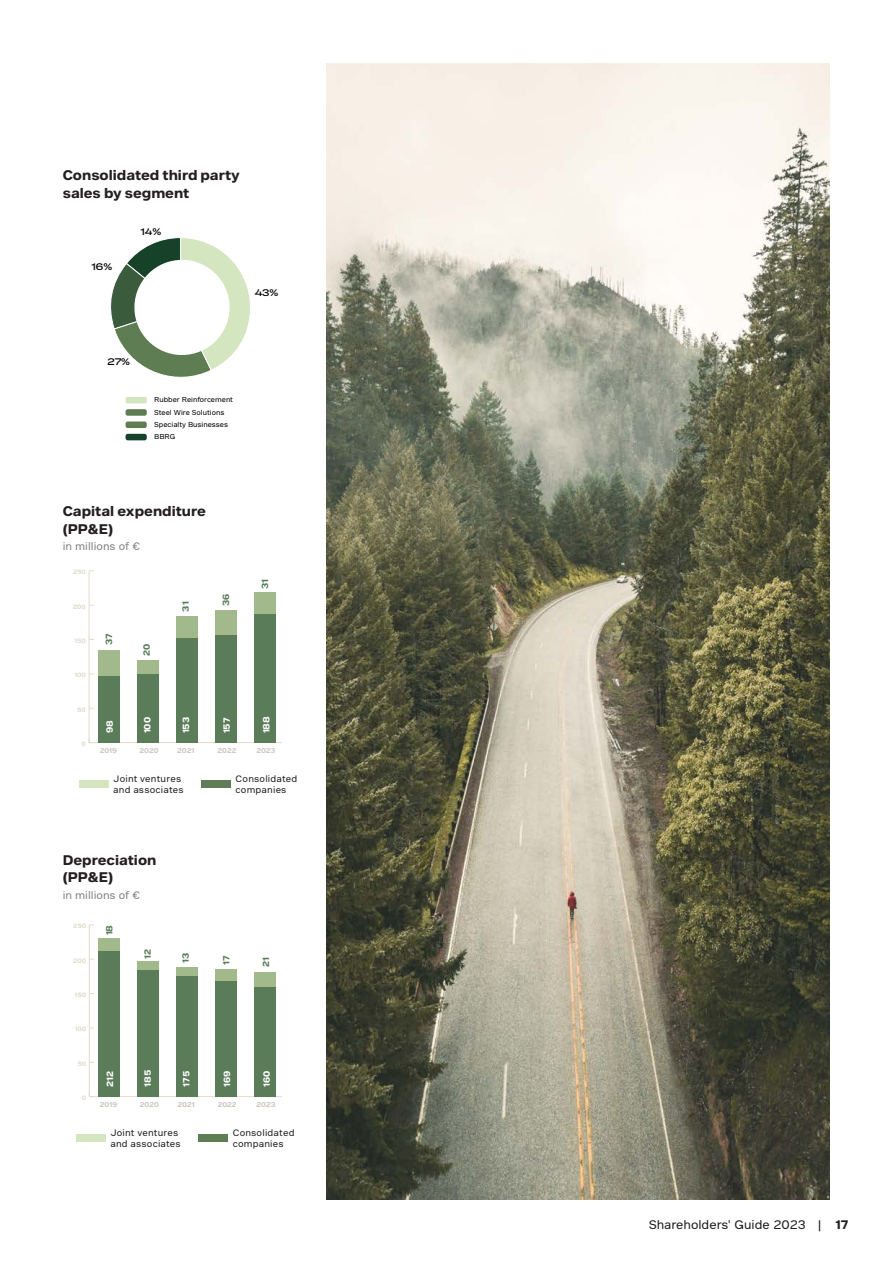
<style>
.page{position:relative;width:893px;height:1263px;background:#fff}
.page>*{position:absolute;margin:0;border:0;box-sizing:border-box;transform-origin:0 0}
.MA_Body_Bold{font:700 13.5px/17.5px "Bekaert Text";color:#231f20}
.t1{font:12px "Bekaert Text";color:#231f20}
.MA_Footnote{font:10.5px "Bekaert Text";color:#808285}
.t2{font:9.3px "Bekaert Headline";color:#000}
.MA_Index{font:9px/10.5px "Bekaert Text";letter-spacing:.02em;color:#231f20}
.t3{font:700 8.7px "Bekaert Text";color:#fff}
.t4{font:700 8.7px "Bekaert Text";color:#5b7c59}
.t5{font:6.9px/12.3px "Bekaert Text";color:#000}
.t6{font:700 6.75px "Bekaert Text";color:#cdc9c2}
.t7{font:700 6.15px "Bekaert Text";color:#e3dcce}
.s1{font-weight:700}
</style>
<div class="page">
<img style="left:326px;top:64px;width:503px;height:1135px">
<hr style="left:89px;top:1096px;width:192px;height:1px;background:#e3dcce">
<hr style="left:89px;top:925px;width:1px;height:171px;background:#e3dcce">
<div style="left:254px;top:987px;width:22px;height:109px;background:#5b7c59"></div>
<div style="left:215px;top:980px;width:22px;height:116px;background:#5b7c59"></div>
<div style="left:176px;top:976px;width:22px;height:120px;background:#5b7c59"></div>
<div style="left:137px;top:969px;width:22px;height:127px;background:#5b7c59"></div>
<div style="left:98px;top:951px;width:22px;height:145px;background:#5b7c59"></div>
<div style="left:254px;top:972px;width:22px;height:15px;background:#a2b98c"></div>
<div style="left:215px;top:969px;width:22px;height:11px;background:#a2b98c"></div>
<div style="left:176px;top:967px;width:22px;height:9px;background:#a2b98c"></div>
<div style="left:137px;top:961px;width:22px;height:8px;background:#a2b98c"></div>
<div style="left:98px;top:939px;width:22px;height:12px;background:#a2b98c"></div>
<hr style="left:89px;top:742px;width:192px;height:1px;background:#e3dcce">
<hr style="left:89px;top:571px;width:1px;height:171px;background:#e3dcce">
<div style="left:254px;top:613px;width:22px;height:129px;background:#5b7c59"></div>
<div style="left:215px;top:635px;width:22px;height:107px;background:#5b7c59"></div>
<div style="left:176px;top:637px;width:22px;height:105px;background:#5b7c59"></div>
<div style="left:137px;top:674px;width:22px;height:68px;background:#5b7c59"></div>
<div style="left:98px;top:675px;width:22px;height:67px;background:#5b7c59"></div>
<div style="left:254px;top:592px;width:22px;height:21px;background:#a2b98c"></div>
<div style="left:215px;top:610px;width:22px;height:25px;background:#a2b98c"></div>
<div style="left:176px;top:616px;width:22px;height:21px;background:#a2b98c"></div>
<div style="left:137px;top:660px;width:22px;height:14px;background:#a2b98c"></div>
<div style="left:98px;top:650px;width:22px;height:25px;background:#a2b98c"></div>
<div style="left:126px;top:397px;width:21px;height:6px;background:#d4e6c0;border-radius:2px"></div>
<div style="left:126px;top:409px;width:21px;height:7px;background:#5e7d53;border-radius:2px"></div>
<div style="left:126px;top:421px;width:21px;height:7px;background:#5e7d53;border-radius:2px"></div>
<div style="left:126px;top:434px;width:21px;height:6px;background:#17422a;border-radius:2px"></div>
<svg style="left:110px;top:237px;width:140px;height:141px"></svg>
<div style="left:134px;top:260px;width:96px;height:95px;background:#fff;border-radius:50%"></div>
<div style="left:79px;top:781px;width:29px;height:7px;background:#d4e6c0"></div>
<div style="left:201px;top:781px;width:30px;height:7px;background:#5e7d53"></div>
<div style="left:76px;top:1135px;width:29px;height:7px;background:#d4e6c0"></div>
<div style="left:199px;top:1135px;width:29px;height:7px;background:#5e7d53"></div>
<p class="MA_Body_Bold" style="left:63px;top:167px;width:179px">Consolidated third party sales by segment</p>
<p class="t2" style="left:91px;top:261px;width:22px">16%</p>
<p class="t2" style="left:140px;top:226px;width:22px">14%</p>
<p class="t2" style="left:255px;top:287px;width:25px">43%</p>
<p class="t2" style="left:108px;top:356px;width:24px">27%</p>
<p class="t5" style="left:154px;top:394px;width:80px">Rubber Reinforcement<br>Steel Wire Solutions<br>Specialty Businesses<br>BBRG</p>
<p class="MA_Body_Bold" style="left:63px;top:503px;width:145px">Capital expenditure</p>
<p class="MA_Body_Bold" style="left:63px;top:520px;width:52px">(PP&amp;E)</p>
<p class="MA_Footnote" style="left:63px;top:540px;width:79px">in millions of €</p>
<p class="t7" style="left:73px;top:568px;width:14px">250</p>
<p class="t7" style="left:73px;top:602px;width:14px">200</p>
<p class="t7" style="left:74px;top:637px;width:13px">150</p>
<p class="t7" style="left:75px;top:671px;width:13px">100</p>
<p class="t7" style="left:77px;top:705px;width:10px">50</p>
<p class="t4" style="left:103px;top:645px;width:13px;rotate:-90deg">37</p>
<p class="t4" style="left:141px;top:656px;width:14px;rotate:-90deg">20</p>
<p class="t4" style="left:180px;top:612px;width:12px;rotate:-90deg">31</p>
<p class="t4" style="left:220px;top:606px;width:14px;rotate:-90deg">36</p>
<p class="t4" style="left:259px;top:589px;width:12px;rotate:-90deg">31</p>
<p class="t7" style="left:82px;top:740px;width:6px">0</p>
<p class="t3" style="left:261px;top:733px;width:19px;rotate:-90deg">188</p>
<p class="t3" style="left:104px;top:733px;width:14px;rotate:-90deg">98</p>
<p class="t3" style="left:142px;top:733px;width:18px;rotate:-90deg">100</p>
<p class="t3" style="left:180px;top:733px;width:18px;rotate:-90deg">153</p>
<p class="t3" style="left:221px;top:733px;width:17px;rotate:-90deg">157</p>
<p class="t6" style="left:100px;top:746px;width:19px">2019</p>
<p class="t6" style="left:140px;top:746px;width:21px">2020</p>
<p class="t6" style="left:177px;top:746px;width:19px">2021</p>
<p class="t6" style="left:218px;top:746px;width:20px">2022</p>
<p class="t6" style="left:256px;top:746px;width:21px">2023</p>
<p class="MA_Index" style="left:113px;top:774px;width:72px">Joint ventures and associates</p>
<p class="MA_Index" style="left:236px;top:774px;width:63px">Consolidated companies</p>
<p class="MA_Body_Bold" style="left:63px;top:851px;width:95px">Depreciation (PP&amp;E)</p>
<p class="MA_Footnote" style="left:63px;top:888px;width:79px">in millions of €</p>
<p class="t7" style="left:73px;top:922px;width:14px">250</p>
<p class="t7" style="left:73px;top:956px;width:14px">200</p>
<p class="t7" style="left:75px;top:991px;width:13px">150</p>
<p class="t7" style="left:75px;top:1025px;width:13px">100</p>
<p class="t7" style="left:77px;top:1059px;width:10px">50</p>
<p class="t7" style="left:82px;top:1094px;width:6px">0</p>
<p class="t4" style="left:104px;top:935px;width:12px;rotate:-90deg">18</p>
<p class="t4" style="left:142px;top:959px;width:11px;rotate:-90deg">12</p>
<p class="t4" style="left:180px;top:963px;width:12px;rotate:-90deg">13</p>
<p class="t4" style="left:221px;top:965px;width:11px;rotate:-90deg">17</p>
<p class="t4" style="left:260px;top:967px;width:11px;rotate:-90deg">21</p>
<p class="t3" style="left:104px;top:1087px;width:17px;rotate:-90deg">212</p>
<p class="t3" style="left:142px;top:1087px;width:18px;rotate:-90deg">185</p>
<p class="t3" style="left:181px;top:1087px;width:17px;rotate:-90deg">175</p>
<p class="t3" style="left:221px;top:1087px;width:18px;rotate:-90deg">169</p>
<p class="t6" style="left:100px;top:1100px;width:19px">2019</p>
<p class="t6" style="left:140px;top:1100px;width:21px">2020</p>
<p class="t6" style="left:178px;top:1100px;width:19px">2021</p>
<p class="t6" style="left:218px;top:1100px;width:20px">2022</p>
<p class="t6" style="left:257px;top:1100px;width:21px">2023</p>
<p class="t3" style="left:261px;top:1087px;width:18px;rotate:-90deg">160</p>
<p class="MA_Index" style="left:110px;top:1128px;width:72px">Joint ventures and associates</p>
<p class="MA_Index" style="left:233px;top:1128px;width:63px">Consolidated companies</p>
<h2 class="t1" style="left:649px;top:1217px;width:201px">Shareholders’ Guide 2023 | <span class="s1">17</span></h2>
</div>
